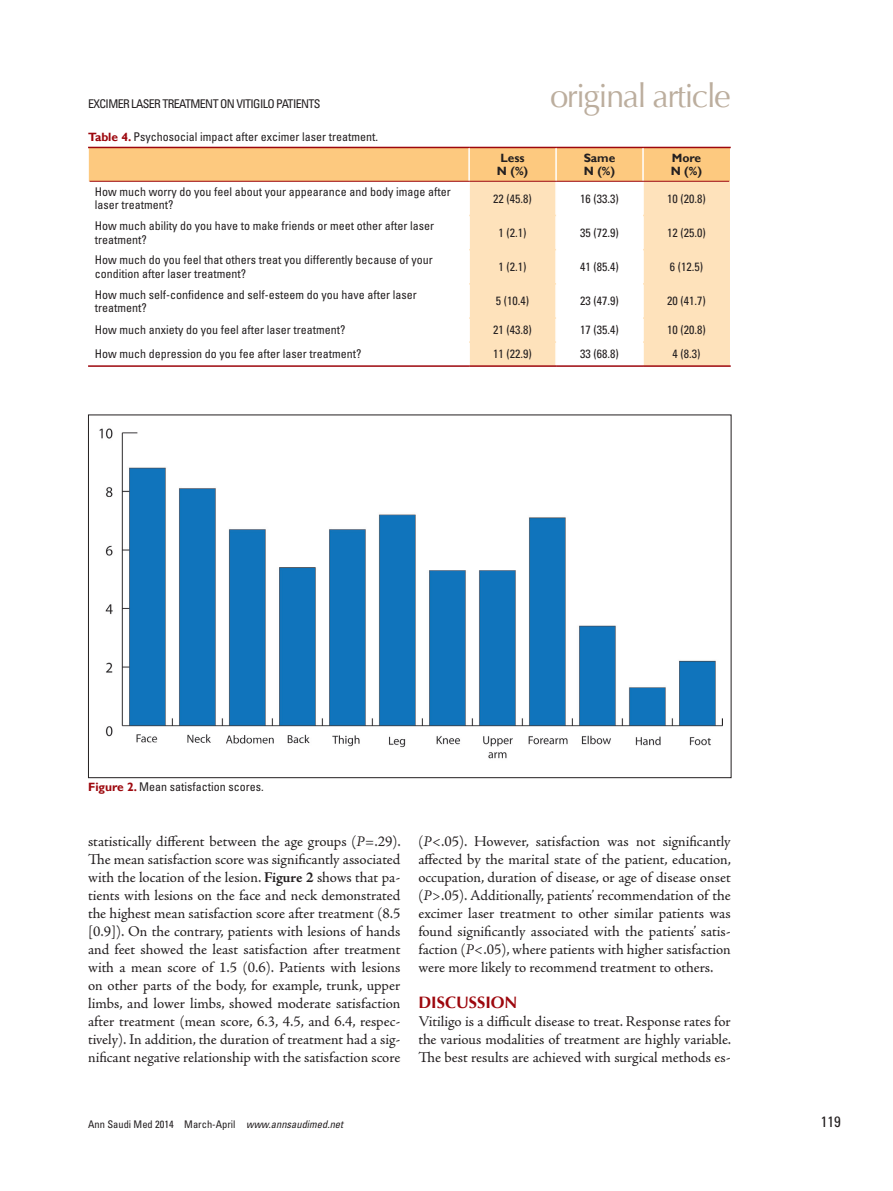
<style>
.page{position:relative;width:893px;height:1191px;background:#fff}
.page>*{position:absolute;margin:0;border:0;box-sizing:border-box;transform-origin:0 0}
.t1{font:33px "Optima";letter-spacing:-.05em;color:#bcae9e}
.t2{font:700 16.5px "Optima";color:#9d070d}
.t3{font:15px/18px "Adobe Jenson Pro";letter-spacing:-.005em;color:#231f20;text-align:justify}
.t4{font:condensed 15px "Univers LT Std";color:#231f20}
.t5{font:condensed 12px/13.5px "Univers LT Std";color:#231f20}
.t6{font:condensed 12px "Univers LT Std";letter-spacing:-.05em;color:#231f20}
.t7{font:700 12px/13.5px "Gill Sans";color:#231f20}
.t8{font:condensed 10.5px "Univers LT Std";color:#231f20}
.s1{font-family:"Gill Sans";font-weight:700;font-stretch:normal;color:#9d070d}
.s2{font-style:italic}
.s3{font-weight:700}
</style>
<div class="page">
<div style="left:89px;top:148px;width:641px;height:33px;background:#fdc97f"></div>
<svg style="left:469px;top:181px;width:261px;height:184px;fill:#fee2bb"></svg>
<hr style="left:468px;top:182px;width:2px;height:33px;background:#fff">
<hr style="left:555px;top:182px;width:2px;height:33px;background:#fff">
<hr style="left:642px;top:182px;width:2px;height:33px;background:#fff">
<hr style="left:468px;top:216px;width:2px;height:33px;background:#fff">
<hr style="left:555px;top:216px;width:2px;height:33px;background:#fff">
<hr style="left:642px;top:216px;width:2px;height:33px;background:#fff">
<hr style="left:468px;top:250px;width:2px;height:33px;background:#fff">
<hr style="left:555px;top:250px;width:2px;height:33px;background:#fff">
<hr style="left:642px;top:250px;width:2px;height:33px;background:#fff">
<hr style="left:468px;top:285px;width:2px;height:32px;background:#fff">
<hr style="left:555px;top:285px;width:2px;height:32px;background:#fff">
<hr style="left:642px;top:285px;width:2px;height:32px;background:#fff">
<hr style="left:468px;top:319px;width:2px;height:22px;background:#fff">
<hr style="left:555px;top:319px;width:2px;height:22px;background:#fff">
<hr style="left:642px;top:319px;width:2px;height:22px;background:#fff">
<hr style="left:468px;top:343px;width:2px;height:22px;background:#fff">
<hr style="left:555px;top:343px;width:2px;height:22px;background:#fff">
<hr style="left:642px;top:343px;width:2px;height:22px;background:#fff">
<hr style="left:88px;top:365px;width:381px;height:2px;background:#9d070d">
<hr style="left:469px;top:365px;width:87px;height:2px;background:#9d070d">
<hr style="left:556px;top:365px;width:87px;height:2px;background:#9d070d">
<hr style="left:643px;top:365px;width:88px;height:2px;background:#9d070d">
<hr style="left:88px;top:147px;width:381px;height:1px;background:#9d070d">
<hr style="left:469px;top:147px;width:87px;height:1px;background:#9d070d">
<hr style="left:556px;top:147px;width:87px;height:1px;background:#9d070d">
<hr style="left:643px;top:147px;width:88px;height:1px;background:#9d070d">
<hr style="left:468px;top:148px;width:2px;height:33px;background:#fff">
<hr style="left:555px;top:148px;width:2px;height:33px;background:#fff">
<hr style="left:642px;top:148px;width:2px;height:33px;background:#fff">
<hr style="left:90px;top:181px;width:379px;height:1px;background:#9d070d">
<hr style="left:469px;top:181px;width:87px;height:1px;background:#9d070d">
<hr style="left:556px;top:181px;width:87px;height:1px;background:#9d070d">
<hr style="left:643px;top:181px;width:86px;height:1px;background:#9d070d">
<img style="left:99px;top:428px;width:623px;height:331px">
<p class="t6" style="left:88px;top:96px;width:233px">excim er las er treatm ent on vitigilo patients</p>
<p class="t5" style="left:88px;top:129px;width:292px"><span class="s1">Table 4.</span> Psychosocial impact after excimer laser treatment.</p>
<h1 class="t1" style="left:550px;top:76px;width:182px">original article</h1>
<p class="t7" style="left:497px;top:151px;width:33px">Less<br>N (%)</p>
<p class="t7" style="left:584px;top:151px;width:33px">Same<br>N (%)</p>
<p class="t7" style="left:671px;top:151px;width:33px">More<br>N (%)</p>
<p class="t5" style="left:95px;top:185px;width:357px">How much worry do you feel about your appearance and body image after laser treatment?</p>
<p class="t5" style="left:493px;top:191px;width:40px">22 (45.8)</p>
<p class="t5" style="left:580px;top:191px;width:40px">16 (33.3)</p>
<p class="t5" style="left:667px;top:191px;width:40px">10 (20.8)</p>
<p class="t5" style="left:95px;top:219px;width:341px">How much ability do you have to make friends or meet other after laser treatment?</p>
<p class="t5" style="left:499px;top:226px;width:29px">1 (2.1)</p>
<p class="t5" style="left:580px;top:226px;width:40px">35 (72.9)</p>
<p class="t5" style="left:667px;top:226px;width:40px">12 (25.0)</p>
<p class="t5" style="left:95px;top:253px;width:339px">How much do you feel that others treat you differently because of your condition after laser treatment?</p>
<p class="t5" style="left:499px;top:260px;width:29px">1 (2.1)</p>
<p class="t5" style="left:580px;top:260px;width:40px">41 (85.4)</p>
<p class="t5" style="left:670px;top:260px;width:35px">6 (12.5)</p>
<p class="t5" style="left:95px;top:287px;width:323px">How much self-confidence and self-esteem do you have after laser treatment?</p>
<p class="t5" style="left:496px;top:294px;width:35px">5 (10.4)</p>
<p class="t5" style="left:580px;top:294px;width:40px">23 (47.9)</p>
<p class="t5" style="left:667px;top:294px;width:40px">20 (41.7)</p>
<p class="t5" style="left:95px;top:323px;width:252px">How much anxiety do you feel after laser treatment?</p>
<p class="t5" style="left:493px;top:323px;width:40px">21 (43.8)</p>
<p class="t5" style="left:580px;top:323px;width:40px">17 (35.4)</p>
<p class="t5" style="left:667px;top:323px;width:40px">10 (20.8)</p>
<p class="t5" style="left:95px;top:347px;width:268px">How much depression do you fee after laser treatment?</p>
<p class="t5" style="left:493px;top:347px;width:40px">11 (22.9)</p>
<p class="t5" style="left:580px;top:347px;width:40px">33 (68.8)</p>
<p class="t5" style="left:672px;top:347px;width:29px">4 (8.3)</p>
<p class="t5" style="left:88px;top:780px;width:177px"><span class="s1">Figure 2.</span> Mean satisfaction scores.</p>
<p class="t3" style="left:88px;top:833px;width:314px">statistically different between the age groups (<span class="s2">P</span>=.29).<br>The mean satisfaction score was significantly associated with the location of the lesion. <span class="s3">Figure 2</span> shows that pa&shy;tients with lesions on the face and neck demonstrated the highest mean satisfaction score after treatment (8.5 [0.9]). On the contrary, patients with lesions of hands and feet showed the least satisfaction after treatment with a mean score of 1.5 (0.6). Patients with lesions on other parts of the body, for example, trunk, upper limbs, and lower limbs, showed moderate satisfaction after treatment (mean score, 6.3, 4.5, and 6.4, respec&shy;tively). In addition, the duration of treatment had a sig&shy;nificant negative relationship with the satisfaction score</p>
<p class="t3" style="left:418px;top:833px;width:314px">(<span class="s2">P</span>&lt;.05). However, satisfaction was not significantly affected by the marital state of the patient, education, occupation, duration of disease, or age of disease onset (<span class="s2">P</span>&gt;.05). Additionally, patients’ recommendation of the excimer laser treatment to other similar patients was found significantly associated with the patients’ satis&shy;faction (<span class="s2">P</span>&lt;.05), where patients with higher satisfaction were more likely to recommend treatment to others.</p>
<p class="t2" style="left:418px;top:993px;width:101px">DISCUSSION</p>
<p class="t3" style="left:418px;top:1013px;width:314px">Vitiligo is a difficult disease to treat. Response rates for the various modalities of treatment are highly variable.<br>The best results are achieved with surgical methods es-</p>
<p class="t8" style="left:88px;top:1118px;width:257px">Ann Saudi Med 2014 March-April <span class="s2">www.annsaudimed.net</span></p>
<p class="t4" style="left:821px;top:1111px;width:21px">119</p>
</div>
